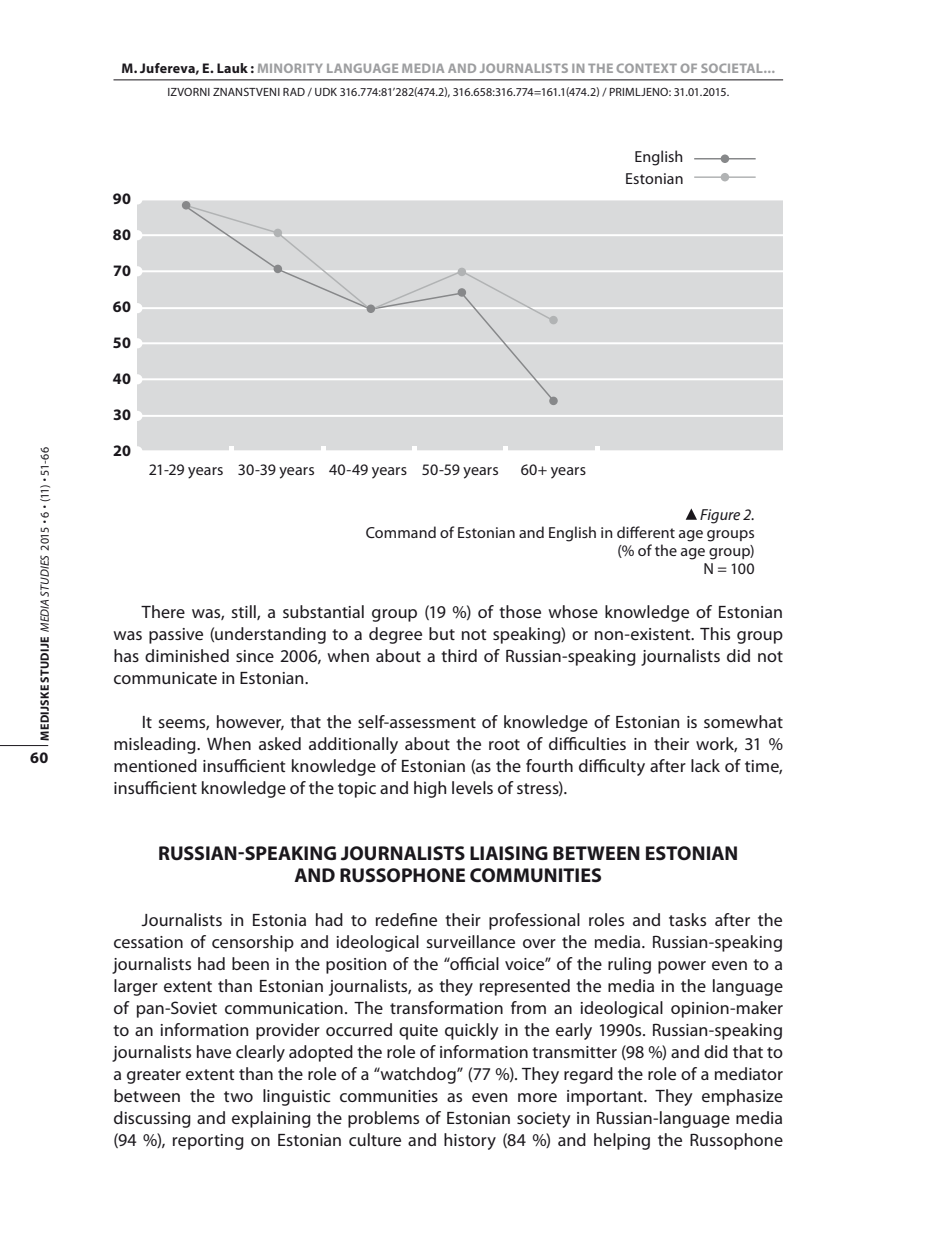
<style>
.page{position:relative;width:925px;height:1236px;background:#fff}
.page>*{position:absolute;margin:0;border:0;box-sizing:border-box;transform-origin:0 0}
.t1{font:700 20px "Myriad Pro";letter-spacing:.005em;color:#1a171c}
.t2{font:18px/22px "Myriad Pro";letter-spacing:.005em;color:#1a171c;text-align:justify}
.t3{font:16px/18px "Myriad Pro";letter-spacing:.005em;color:#1a171c;text-align:right}
.t4{font:700 16px "Myriad Pro";letter-spacing:.015em;color:#1a171c}
.t5{font:italic 16px "Myriad Pro";letter-spacing:.005em;color:#1a171c}
.t6{font:700 14px "Myriad Pro";letter-spacing:.02em;color:#9d9ea0}
.t7{font:12px "Myriad Pro";letter-spacing:.01em;color:#1a171c}
.t8{font:700 12px "Myriad Pro";letter-spacing:.025em;color:#1a171c}
.s1{font-weight:400;font-style:italic}
.s2{font-weight:400}
.s3{color:#1a171c}
</style>
<div class="page">
<hr style="left:113px;top:79px;width:669px;height:1px;background:#1a171c">
<hr style="left:0;top:745px;width:48px;height:1px;background:#1a171c">
<div style="left:137px;top:199px;width:645px;height:252px;background:#d9dadb"></div>
<hr style="left:137px;top:378px;width:669px;height:2px;background:#fff">
<div style="left:132px;top:374px;width:10px;height:10px;background:#fff;border-radius:50%"></div>
<hr style="left:137px;top:415px;width:669px;height:2px;background:#fff">
<div style="left:132px;top:411px;width:10px;height:10px;background:#fff;border-radius:50%"></div>
<hr style="left:137px;top:342px;width:669px;height:2px;background:#fff">
<div style="left:132px;top:338px;width:10px;height:10px;background:#fff;border-radius:50%"></div>
<hr style="left:137px;top:270px;width:670px;height:2px;background:#fff">
<div style="left:132px;top:266px;width:10px;height:10px;background:#fff;border-radius:50%"></div>
<hr style="left:137px;top:307px;width:670px;height:2px;background:#fff">
<div style="left:132px;top:303px;width:10px;height:10px;background:#fff;border-radius:50%"></div>
<hr style="left:137px;top:234px;width:669px;height:2px;background:#fff">
<div style="left:132px;top:230px;width:10px;height:10px;background:#fff;border-radius:50%"></div>
<hr style="left:137px;top:198px;width:670px;height:2px;background:#fff">
<div style="left:132px;top:194px;width:10px;height:11px;background:#fff;border-radius:50%"></div>
<hr style="left:137px;top:450px;width:670px;height:2px;background:#fff">
<div style="left:132px;top:446px;width:10px;height:10px;background:#fff;border-radius:50%"></div>
<hr style="left:694px;top:158px;width:61px;height:1px;background:#87888a">
<div style="left:720px;top:154px;width:8px;height:9px;background:#87888a;border-radius:50%"></div>
<hr style="left:694px;top:176px;width:61px;height:2px;background:#b1b3b4">
<div style="left:720px;top:173px;width:8px;height:8px;background:#b1b3b4;border-radius:50%"></div>
<div style="left:549px;top:316px;width:8px;height:8px;background:#b1b3b4;border-radius:50%"></div>
<div style="left:549px;top:397px;width:8px;height:8px;background:#87888a;border-radius:50%"></div>
<div style="left:228px;top:446px;width:5px;height:9px;background:#fff"></div>
<div style="left:320px;top:446px;width:5px;height:9px;background:#fff"></div>
<svg style="left:412px;top:446px;width:4px;height:4px"></svg>
<div style="left:503px;top:446px;width:5px;height:9px;background:#fff"></div>
<div style="left:594px;top:446px;width:5px;height:9px;background:#fff"></div>
<svg style="left:184px;top:323px;width:371px;height:80px"></svg>
<svg style="left:184px;top:204px;width:371px;height:119px"></svg>
<div style="left:457px;top:288px;width:9px;height:9px;background:#87888a;border-radius:50%"></div>
<div style="left:366px;top:304px;width:9px;height:9px;background:#87888a;border-radius:50%"></div>
<div style="left:273px;top:229px;width:9px;height:8px;background:#b1b3b4;border-radius:50%"></div>
<div style="left:273px;top:265px;width:9px;height:8px;background:#87888a;border-radius:50%"></div>
<div style="left:182px;top:201px;width:8px;height:9px;background:#87888a;border-radius:50%"></div>
<div style="left:457px;top:268px;width:9px;height:8px;background:#b1b3b4;border-radius:50%"></div>
<svg style="left:685px;top:508px;width:11px;height:12px"></svg>
<p class="t8" style="left:37px;top:741px;width:295px;rotate:-90deg">MEDIJSKE STUDIJE <span class="s1">MEDIA STUDIES</span> <span class="s2">2015</span> <sup>.</sup> <span class="s2">6</span> <sup>.</sup> <span class="s2">(11)</span> <sup>.</sup> <span class="s2">51-66</span></p>
<p class="t4" style="left:30px;top:747px;width:20px">60</p>
<p class="t6" style="left:121px;top:59px;width:289px"><span class="s3">M. JUFEREVA, E. LAUK :</span> MINORITY LANGUAGE MEDI</p>
<p class="t6" style="left:435px;top:59px;width:106px">A AND JOURNALISTS</p>
<p class="t6" style="left:571px;top:59px;width:205px">IN THE CONTEXT OF SOCIETAL...</p>
<p class="t7" style="left:167px;top:84px;width:563px">Izvorni znanstveni rad / UDK 316.774:81’282(474.2), 316.658:316.774=161.1(474.2) / Pri mljeno: 31.01.2015.</p>
<p class="t4" style="left:113px;top:188px;width:20px">90</p>
<p class="t4" style="left:113px;top:224px;width:20px">80</p>
<p class="t4" style="left:113px;top:260px;width:19px">70</p>
<p class="t4" style="left:113px;top:296px;width:20px">60</p>
<p class="t4" style="left:113px;top:332px;width:19px">50</p>
<p class="t4" style="left:113px;top:368px;width:20px">40</p>
<p class="t4" style="left:113px;top:404px;width:19px">30</p>
<p class="t4" style="left:113px;top:440px;width:19px">20</p>
<p class="t3" style="left:149px;top:460px;width:351px">21-29 years 30-39 years 40-49 years 50-59 years</p>
<p class="t3" style="left:520px;top:460px;width:67px">60+ years</p>
<p class="t3" style="left:624px;top:146px;width:60px;line-height:22px;text-align:center">English<br>Estonian</p>
<p class="t5" style="left:699px;top:504px;width:56px">Figure 2.</p>
<p class="t3" style="left:365px;top:523px;width:390px">Command of Estonian and English in different age groups (% of the age group)<br>N = 100</p>
<p class="t2" style="left:113px;top:600px;width:670px;text-indent:28px">There was, still, a substantial group (19 %) of those whose knowledge of Estonian was passive (understanding to a degree but not speaking) or non-existent. This group has diminished since 2006, when about a third of Russian-speaking journalists did not communicate in Estonian.</p>
<p class="t2" style="left:113px;top:710px;width:670px;text-indent:28px">It seems, however, that the self-assessment of knowledge of Estonian is somewhat misleading. When asked additionally about the root of difficulties in their work, 31 % mentioned insufficient knowledge of Estonian (as the fourth difficulty after lack of time, insufficient knowledge of the topic and high levels of stress).</p>
<p class="t1" style="left:158px;top:840px;width:12px">RUSSI</p>
<p class="t1" style="left:211px;top:840px;width:216px">AN-SPEAKI NG JOURNALISTS</p>
<p class="t1" style="left:469px;top:840px;width:270px">LIAISI NG BETWEEN ESTONIAN</p>
<p class="t1" style="left:294px;top:862px;width:58px">AND RUSS</p>
<p class="t1" style="left:386px;top:862px;width:126px">OPHONE COMMU</p>
<p class="t1" style="left:543px;top:862px;width:24px">NITIES</p>
<p class="t2" style="left:113px;top:908px;width:670px;text-indent:28px">Journalists in Estonia had to redefine their professional roles and tasks after the cessation of censorship and ideological surveillance over the media. Russian-speaking journalists had been in the position of the “official voice” of the ruling power even to a larger extent than Estonian journalists, as they represented the media in the language of pan-Soviet communication. The transformation from an ideological opinion-maker to an information provider occurred quite quickly in the early 1990s. Russian-speaking journalists have clearly adopted the role of information transmitter (98 %) and did that to a greater extent than the role of a “watchdog” (77 %). They regard the role of a mediator between the two linguistic communities as even more important. They emphasize discussing and explaining the problems of Estonian society in Russian-language media (94 %), reporting on Estonian culture and history (84 %) and helping the Russophone</p>
</div>
